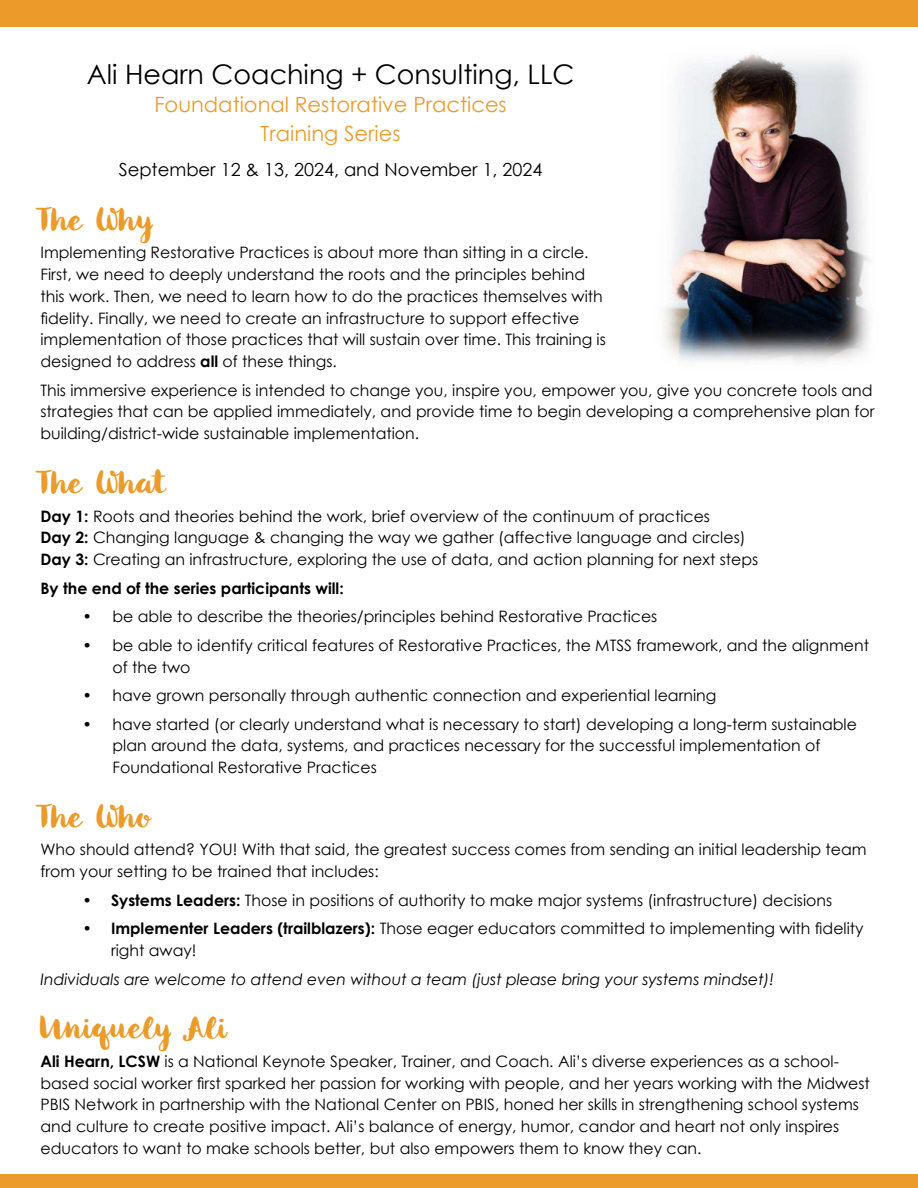
<style>
.page{position:relative;width:918px;height:1188px;background:#fff}
.page>*{position:absolute;margin:0;border:0;box-sizing:border-box;transform-origin:0 0}
.t1{font:30.3px "Botanica Script";color:#eb9b2a;scale:1.09 1}
.t2{font:27px "Century Gothic";color:#000}
.t3{font:21px/28.5px "Century Gothic";color:#eb9b2a;text-align:center}
.t4{font:18px "Century Gothic";color:#000}
.t5{font:15.75px/21.8px "Century Gothic";color:#000}
.t6{font:italic 15.75px "Century Gothic";color:#000}
.t7{font:700 15.75px "Century Gothic";color:#000}
.s1{font-weight:700}
</style>
<div class="page">
<img style="left:663px;top:53px;width:207px;height:309px">
<div style="left:0;top:1174px;width:918px;height:14px;background:#eb9b2a"></div>
<div style="left:0;top:0;width:918px;height:27px;background:#eb9b2a"></div>
<h2 class="t2" style="left:87px;top:63px;width:489px">Ali Hearn Coaching + Consulting, LLC</h2>
<h3 class="t3" style="left:154px;top:92px;width:354px">Foundational Restorative Practices<br>Training Series</h3>
<p class="t4" style="left:119px;top:162px;width:425px">September 12 &amp; 13, 2024, and November 1, 2024</p>
<h1 class="t1" style="left:40px;top:200px;width:105px">The Why</h1>
<p class="t5" style="left:40px;top:243px;width:567px">Implementing Restorative Practices is about more than sitting in a circle.<br>First, we need to deeply understand the roots and the principles behind this work. Then, we need to learn how to do the practices themselves with fidelity. Finally, we need to create an infrastructure to support effective implementation of those practices that will sustain over time. This training is designed to address <span class="s1">all</span> of these things.</p>
<p class="t5" style="left:40px;top:381px;width:835px;text-align:justify">This immersive experience is intended to change you, inspire you, empower you, give you concrete tools and strategies that can be applied immediately, and provide time to begin developing a comprehensive plan for building/district-wide sustainable implementation.</p>
<h1 class="t1" style="left:40px;top:464px;width:118px">The What</h1>
<p class="t5" style="left:40px;top:507px;width:719px"><span class="s1">Day 1:</span> Roots and theories behind the work, brief overview of the continuum of practices<br><span class="s1">Day 2:</span> Changing language &amp; changing the way we gather (affective language and circles)<br><span class="s1">Day 3:</span> Creating an infrastructure, exploring the use of data, and action planning for next steps</p>
<p class="t7" style="left:40px;top:582px;width:305px">By the end of the series participants will:</p>
<p class="t5" style="left:83px;top:607px;width:576px">• be able to describe the theories/principles behind Restorative Practices</p>
<p class="t5" style="left:113px;top:636px;width:758px;text-indent:-30px">• be able to identify critical features of Restorative Practices, the MTSS framework, and the alignment of the two</p>
<p class="t5" style="left:83px;top:686px;width:635px">• have grown personally through authentic connection and experiential learning</p>
<p class="t5" style="left:113px;top:714px;width:746px;text-indent:-30px">• have started (or clearly understand what is necessary to start) developing a long-term sustainable plan around the data, systems, and practices necessary for the successful implementation of<br>Foundational Restorative Practices</p>
<h1 class="t1" style="left:40px;top:797px;width:103px">The Who</h1>
<p class="t5" style="left:40px;top:840px;width:828px">Who should attend? YOU! With that said, the greatest success comes from sending an initial leadership team from your setting to be trained that includes:</p>
<p class="t5" style="left:83px;top:891px;width:751px">• <span class="s1">Systems Leaders:</span> Those in positions of authority to make major systems (infrastructure) decisions</p>
<p class="t5" style="left:111px;top:919px;width:754px;text-indent:-29px">• <span class="s1">Implementer Leaders (trailblazers):</span> Those eager educators committed to implementing with fidelity right away!</p>
<p class="t6" style="left:41px;top:973px;width:735px">Individuals are welcome to attend even without a team (just please bring your systems mindset)!</p>
<h1 class="t1" style="left:40px;top:1009px;width:173px">Uniquely Ali</h1>
<p class="t5" style="left:40px;top:1052px;width:831px"><span class="s1">Ali Hearn, LCSW</span> is a National Keynote Speaker, Trainer, and Coach. Ali’s diverse experiences as a school&shy;based social worker first sparked her passion for working with people, and her years working with the Midwest PBIS Network in partnership with the National Center on PBIS, honed her skills in strengthening school systems and culture to create positive impact. Ali’s balance of energy, humor, candor and heart not only inspires educators to want to make schools better, but also empowers them to know they can.</p>
</div>
